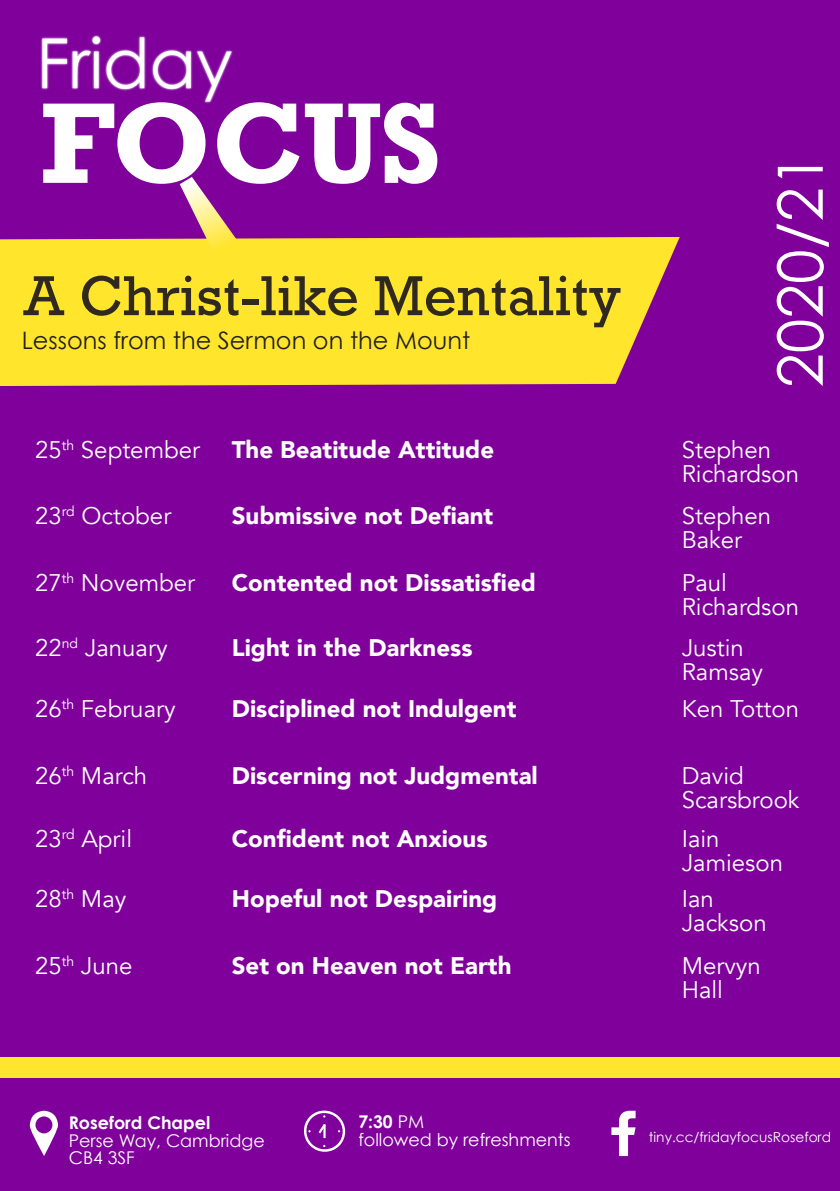
<style>
.page{position:relative;width:840px;height:1191px;background:#80009b}
.page>*{position:absolute;margin:0;border:0;box-sizing:border-box;transform-origin:0 0}
.t1{font:700 107.8px "Rockwell";letter-spacing:-.01em;color:#fff}
.t2{font:62.6px "Century Gothic";color:#fff}
.t3{font:52.8px "Rockwell";color:rgb(35 31 32/.95)}
.t4{font:24px/24px "Avenir";color:#fff}
.t5{font:900 24px "Avenir";color:#fff}
.t6{font:24px "Century Gothic";color:#231f20}
.t7{font:17.6px/17.6px "Century Gothic";color:#fff}
.t8{font:700 17.6px "Century Gothic";color:#fff}
.t9{font:13.8px "Century Gothic";color:#fff}
.s1{font-weight:700}
</style>
<div class="page">
<img style="left:41px;top:35px;width:192px;height:69px">
<div style="left:0;top:237px;width:679px;height:149px;background:#ffe52b"></div>
<svg style="left:180px;top:177px;width:63px;height:85px"></svg>
<div style="left:0;top:1056px;width:840px;height:21px;background:#ffe52b"></div>
<svg style="left:29px;top:1111px;width:29px;height:45px"></svg>
<svg style="left:304px;top:1110px;width:42px;height:42px"></svg>
<svg style="left:611px;top:1111px;width:24px;height:45px"></svg>
<h1 class="t1" style="left:41px;top:101px;width:402px">FOCUS</h1>
<h3 class="t3" style="left:22px;top:275px;width:600px">A Christ-like Mentality</h3>
<p class="t6" style="left:22px;top:330px;width:450px">Lessons from the Sermon on the Mount</p>
<h2 class="t2" style="left:775px;top:388px;width:237px;rotate:-90deg">2020/21</h2>
<p class="t4" style="left:35px;top:438px;width:166px">25<sup>th</sup> September</p>
<p class="t5" style="left:232px;top:434px;width:264px">The Beatitude Attitude</p>
<p class="t4" style="left:681px;top:438px;width:119px">Stephen<br>Richardson</p>
<p class="t4" style="left:35px;top:504px;width:138px">23<sup>rd</sup> October</p>
<p class="t5" style="left:232px;top:500px;width:263px">Submissive not Defiant</p>
<p class="t4" style="left:681px;top:504px;width:91px">Stephen<br>Baker</p>
<p class="t4" style="left:35px;top:571px;width:162px">27<sup>th</sup> November</p>
<p class="t5" style="left:232px;top:567px;width:305px">Contented not Dissatisfied</p>
<p class="t4" style="left:681px;top:571px;width:119px">Paul<br>Richardson</p>
<p class="t4" style="left:35px;top:636px;width:134px">22<sup>nd</sup> January</p>
<p class="t5" style="left:232px;top:632px;width:242px">Light in the Darkness</p>
<p class="t4" style="left:681px;top:636px;width:83px">Justin<br>Ramsay</p>
<p class="t4" style="left:35px;top:697px;width:142px">26<sup>th</sup> February</p>
<p class="t5" style="left:232px;top:693px;width:286px">Disciplined not Indulgent</p>
<p class="t4" style="left:681px;top:697px;width:119px">Ken Totton</p>
<p class="t4" style="left:35px;top:764px;width:114px">26<sup>th</sup> March</p>
<p class="t5" style="left:232px;top:760px;width:307px">Discerning not Judgmental</p>
<p class="t4" style="left:681px;top:764px;width:119px">David<br>Scarsbrook</p>
<p class="t4" style="left:35px;top:827px;width:98px">23<sup>rd</sup> April</p>
<p class="t5" style="left:232px;top:823px;width:257px">Confident not Anxious</p>
<p class="t4" style="left:681px;top:827px;width:103px">Iain<br>Jamieson</p>
<p class="t4" style="left:35px;top:887px;width:93px">28<sup>th</sup> May</p>
<p class="t5" style="left:232px;top:883px;width:267px">Hopeful not Despairing</p>
<p class="t4" style="left:681px;top:887px;width:86px">Ian<br>Jackson</p>
<p class="t4" style="left:35px;top:954px;width:99px">25<sup>th</sup> June</p>
<p class="t5" style="left:232px;top:950px;width:281px">Set on Heaven not Earth</p>
<p class="t4" style="left:681px;top:954px;width:81px">Mervyn<br>Hall</p>
<p class="t8" style="left:69px;top:1116px;width:143px">Roseford Chapel</p>
<p class="t7" style="left:69px;top:1133px;width:197px">Perse Way, Cambridge<br>CB4 3SF</p>
<p class="t7" style="left:358px;top:1115px;width:214px"><span class="s1">7:30</span> PM<br>followed by refreshments</p>
<p class="t9" style="left:649px;top:1132px;width:184px">tiny.cc/fridayfocusRoseford</p>
</div>
